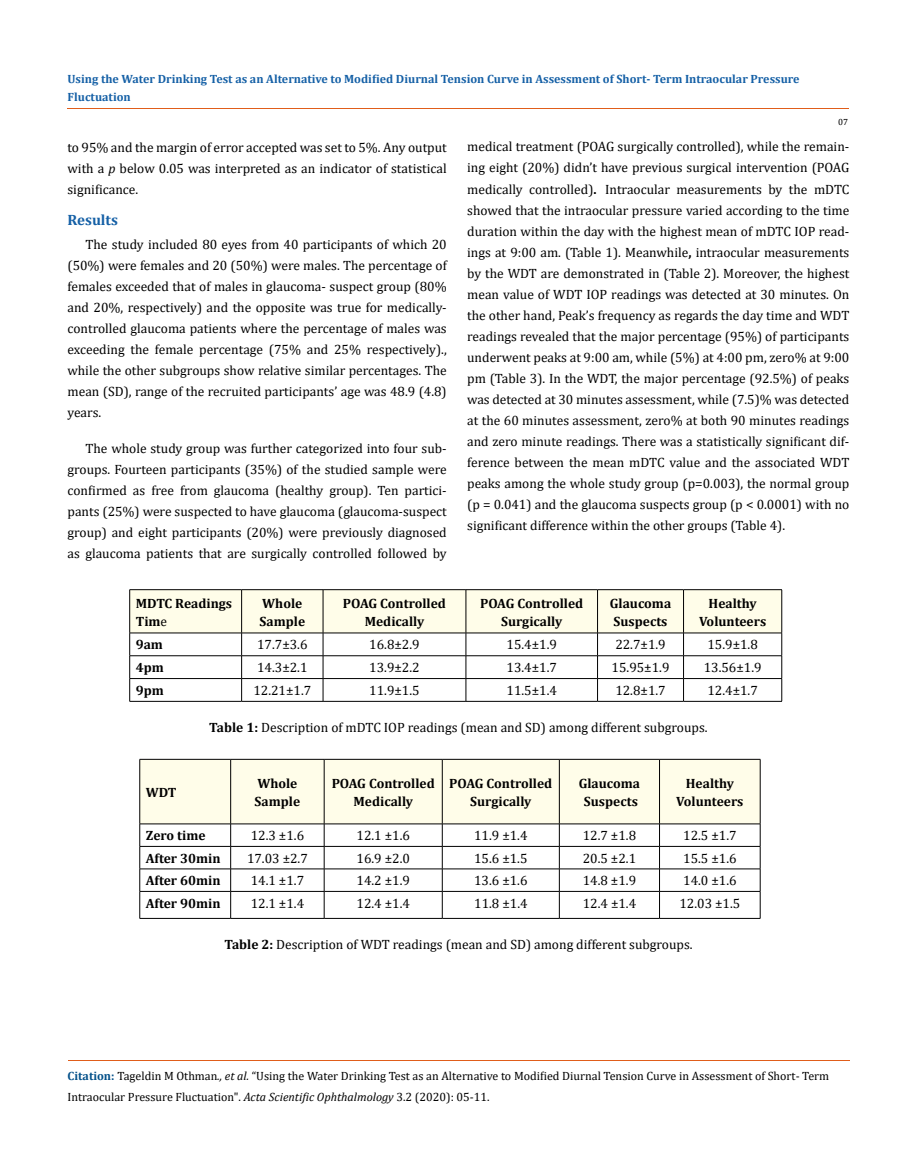
<style>
.page{position:relative;width:917px;height:1170px;background:#fff}
.page>*{position:absolute;margin:0;border:0;box-sizing:border-box;transform-origin:0 0}
.t1{font:700 15px "Cambria";color:#1560a6}
.t2{font:13.5px/21px "Cambria";color:#000;text-align:justify}
.t3{font:700 13.5px/18px "Cambria";color:#000;text-align:center}
.t4{font:12px/21px "Cambria";color:#000}
.t5{font:700 12px/18px "Cambria";color:#1560a6}
.t6{font:9px "Cambria";color:#000}
.s1{font-weight:700}
.s2{font-style:italic}
.s3{font-weight:400}
.s4{font-weight:700;color:#035089}
</style>
<div class="page">
<hr style="left:67px;top:109px;width:782px;height:1px;background:#e05d1a">
<hr style="left:129px;top:589px;width:113px;height:1px;background:#000">
<hr style="left:242px;top:589px;width:81px;height:1px;background:#000">
<hr style="left:323px;top:589px;width:143px;height:1px;background:#000">
<hr style="left:466px;top:589px;width:131px;height:1px;background:#000">
<hr style="left:597px;top:589px;width:86px;height:1px;background:#000">
<hr style="left:683px;top:589px;width:99px;height:1px;background:#000">
<svg style="left:129px;top:590px;width:653px;height:111px"></svg>
<hr style="left:129px;top:701px;width:113px;height:1px;background:#000">
<hr style="left:242px;top:701px;width:81px;height:1px;background:#000">
<hr style="left:323px;top:701px;width:143px;height:1px;background:#000">
<hr style="left:466px;top:701px;width:131px;height:1px;background:#000">
<hr style="left:597px;top:701px;width:86px;height:1px;background:#000">
<hr style="left:683px;top:701px;width:99px;height:1px;background:#000">
<svg style="left:139px;top:759px;width:622px;height:159px"></svg>
<hr style="left:140px;top:918px;width:91px;height:1px;background:#000">
<hr style="left:231px;top:918px;width:93px;height:1px;background:#000">
<hr style="left:324px;top:918px;width:118px;height:1px;background:#000">
<hr style="left:442px;top:918px;width:117px;height:1px;background:#000">
<hr style="left:559px;top:918px;width:100px;height:1px;background:#000">
<hr style="left:659px;top:918px;width:101px;height:1px;background:#000">
<hr style="left:68px;top:1061px;width:781px;height:1px;background:#e05d1a">
<p class="t5" style="left:68px;top:70px;width:733px">Using the Water Drinking Test as an Alternative to Modified Diurnal Tension Curve in Assessment of Short- Term Intraocular Pressure<br>Fluctuation</p>
<p class="t6" style="left:838px;top:117px;width:11px">07</p>
<p class="t2" style="left:467px;top:136px;width:384px">medical treatment (POAG surgically controlled), while the remain&shy;ing eight (20%) didn’t have previous surgical intervention (POAG medically controlled)<span class="s1">.</span> Intraocular measurements by the mDTC showed that the intraocular pressure varied according to the time duration within the day with the highest mean of mDTC IOP read&shy;ings at 9:00 am. (Table 1). Meanwhile<span class="s1">,</span> intraocular measurements by the WDT are demonstrated in (Table 2). Moreover, the highest mean value of WDT IOP readings was detected at 30 minutes. On the other hand, Peak’s frequency as regards the day time and WDT readings revealed that the major percentage (95%) of participants underwent peaks at 9:00 am, while (5%) at 4:00 pm, zero% at 9:00 pm (Table 3). In the WDT, the major percentage (92.5%) of peaks was detected at 30 minutes assessment, while (7.5)% was detected at the 60 minutes assessment, zero% at both 90 minutes readings and zero minute readings. There was a statistically significant dif&shy;ference between the mean mDTC value and the associated WDT peaks among the whole study group (p=0.003), the normal group (p = 0.041) and the glaucoma suspects group (p &lt; 0.0001) with no significant difference within the other groups (Table 4).</p>
<p class="t2" style="left:67px;top:136px;width:381px">to 95% and the margin of error accepted was set to 5%. Any output with a <span class="s2">p</span> below 0.05 was interpreted as an indicator of statistical significance.</p>
<p class="t1" style="left:67px;top:209px;width:52px">Results</p>
<p class="t2" style="left:67px;top:234px;width:381px;text-indent:18px">The study included 80 eyes from 40 participants of which 20 (50%) were females and 20 (50%) were males. The percentage of females exceeded that of males in glaucoma- suspect group (80% and 20%, respectively) and the opposite was true for medically&shy;controlled glaucoma patients where the percentage of males was exceeding the female percentage (75% and 25% respectively)., while the other subgroups show relative similar percentages. The mean (SD), range of the recruited participants’ age was 48.9 (4.8) years.</p>
<p class="t2" style="left:67px;top:438px;width:381px;text-indent:18px">The whole study group was further categorized into four sub&shy;groups. Fourteen participants (35%) of the studied sample were confirmed as free from glaucoma (healthy group). Ten partici&shy;pants (25%) were suspected to have glaucoma (glaucoma-suspect group) and eight participants (20%) were previously diagnosed as glaucoma patients that are surgically controlled followed by</p>
<p class="t3" style="left:136px;top:594px;width:98px;text-align:left">MDTC Readings<br>Tim<span class="s3">e</span></p>
<p class="t3" style="left:259px;top:594px;width:47px;text-align:left">Whole<br>Sample</p>
<p class="t3" style="left:343px;top:594px;width:104px">POAG Controlled<br>Medically</p>
<p class="t3" style="left:480px;top:594px;width:104px">POAG Controlled<br>Surgically</p>
<p class="t3" style="left:610px;top:594px;width:63px;text-align:left">Glaucoma<br>Suspects</p>
<p class="t3" style="left:699px;top:594px;width:69px">Healthy<br>Volunteers</p>
<p class="t3" style="left:136px;top:635px;width:29px">9am</p>
<p class="t2" style="left:257px;top:634px;width:52px">17.7±3.6</p>
<p class="t2" style="left:369px;top:634px;width:52px">16.8±2.9</p>
<p class="t2" style="left:506px;top:634px;width:52px">15.4±1.9</p>
<p class="t2" style="left:615px;top:634px;width:52px">22.7±1.9</p>
<p class="t2" style="left:707px;top:634px;width:52px">15.9±1.8</p>
<p class="t3" style="left:136px;top:658px;width:30px">4pm</p>
<p class="t2" style="left:257px;top:657px;width:52px">14.3±2.1</p>
<p class="t2" style="left:369px;top:657px;width:52px">13.9±2.2</p>
<p class="t2" style="left:506px;top:657px;width:52px">13.4±1.7</p>
<p class="t2" style="left:611px;top:657px;width:59px">15.95±1.9</p>
<p class="t2" style="left:703px;top:657px;width:59px">13.56±1.9</p>
<p class="t3" style="left:136px;top:681px;width:30px">9pm</p>
<p class="t2" style="left:253px;top:680px;width:59px">12.21±1.7</p>
<p class="t2" style="left:369px;top:680px;width:52px">11.9±1.5</p>
<p class="t2" style="left:506px;top:680px;width:52px">11.5±1.4</p>
<p class="t2" style="left:615px;top:680px;width:52px">12.8±1.7</p>
<p class="t2" style="left:707px;top:680px;width:52px">12.4±1.7</p>
<p class="t2" style="left:209px;top:717px;width:500px"><span class="s1">Table 1:</span> Description of mDTC IOP readings (mean and SD) among different subgroups.</p>
<p class="t3" style="left:146px;top:783px;width:32px">WDT</p>
<p class="t3" style="left:254px;top:774px;width:47px;text-align:left">Whole<br>Sample</p>
<p class="t3" style="left:332px;top:774px;width:104px">POAG Controlled<br>Medically</p>
<p class="t3" style="left:449px;top:774px;width:104px">POAG Controlled<br>Surgically</p>
<p class="t3" style="left:578px;top:774px;width:63px">Glaucoma<br>Suspects</p>
<p class="t3" style="left:676px;top:774px;width:69px">Healthy<br>Volunteers</p>
<p class="t3" style="left:146px;top:826px;width:61px">Zero time</p>
<p class="t2" style="left:251px;top:825px;width:55px">12.3 ±1.6</p>
<p class="t2" style="left:356px;top:825px;width:55px">12.1 ±1.6</p>
<p class="t2" style="left:474px;top:825px;width:55px">11.9 ±1.4</p>
<p class="t2" style="left:582px;top:825px;width:55px">12.7 ±1.8</p>
<p class="t2" style="left:683px;top:825px;width:55px">12.5 ±1.7</p>
<p class="t3" style="left:146px;top:849px;width:76px">After 30min</p>
<p class="t2" style="left:247px;top:848px;width:62px">17.03 ±2.7</p>
<p class="t2" style="left:356px;top:848px;width:55px">16.9 ±2.0</p>
<p class="t2" style="left:474px;top:848px;width:55px">15.6 ±1.5</p>
<p class="t2" style="left:582px;top:848px;width:55px">20.5 ±2.1</p>
<p class="t2" style="left:683px;top:848px;width:55px">15.5 ±1.6</p>
<p class="t3" style="left:146px;top:871px;width:76px">After 60min</p>
<p class="t2" style="left:251px;top:870px;width:55px">14.1 ±1.7</p>
<p class="t2" style="left:356px;top:870px;width:55px">14.2 ±1.9</p>
<p class="t2" style="left:474px;top:870px;width:55px">13.6 ±1.6</p>
<p class="t2" style="left:582px;top:870px;width:55px">14.8 ±1.9</p>
<p class="t2" style="left:683px;top:870px;width:55px">14.0 ±1.6</p>
<p class="t3" style="left:146px;top:894px;width:76px">After 90min</p>
<p class="t2" style="left:251px;top:893px;width:55px">12.1 ±1.4</p>
<p class="t2" style="left:356px;top:893px;width:55px">12.4 ±1.4</p>
<p class="t2" style="left:474px;top:893px;width:55px">11.8 ±1.4</p>
<p class="t2" style="left:582px;top:893px;width:55px">12.4 ±1.4</p>
<p class="t2" style="left:679px;top:893px;width:62px">12.03 ±1.5</p>
<p class="t2" style="left:224px;top:934px;width:469px"><span class="s1">Table 2:</span> Description of WDT readings (mean and SD) among different subgroups.</p>
<p class="t4" style="left:68px;top:1065px;width:763px"><span class="s4">Citation:</span> Tageldin M Othman<span class="s2">., et al.</span> “Using the Water Drinking Test as an Alternative to Modified Diurnal Tension Curve in Assessment of Short- Term<br>Intraocular Pressure Fluctuation". <span class="s2">Acta Scientific Ophthalmology</span> 3.2 (2020): 05-11.</p>
</div>
